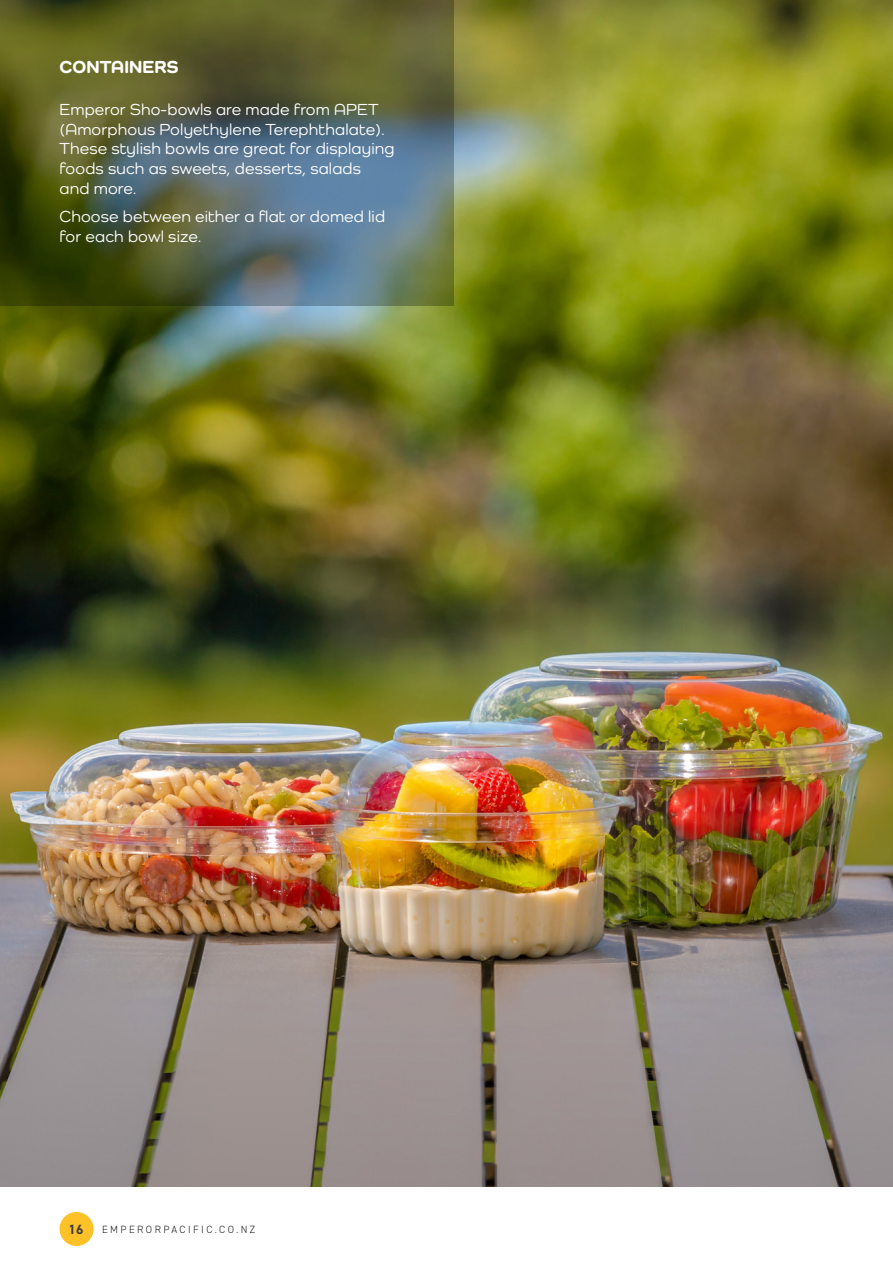
<style>
.page{position:relative;width:893px;height:1263px;background:#fff}
.page>*{position:absolute;margin:0;border:0;box-sizing:border-box;transform-origin:0 0}
.t1{font:800 18px "Como";letter-spacing:.01em;color:#fff}
.body12{font:500 16.5px/19.8px "Como";letter-spacing:.01em;color:#fff}
.t2{font:700 13.5px "DIN2014";color:#3e3e3f}
.t3{font:300 10.5px "DIN2014";letter-spacing:.23em;color:#231f20}
</style>
<div class="page">
<img style="left:0;top:0;width:893px;height:1186px">
<svg style="left:0;top:0;width:454px;height:306px;background:#576348"></svg>
<div style="left:60px;top:1212px;width:34px;height:34px;background:#fec127;border-radius:50%"></div>
<p class="t1" style="left:60px;top:56px;width:120px">CONTAINERS</p>
<p class="body12" style="left:60px;top:99px;width:337px">Emperor Sho-bowls are made from APET (Amorphous Polyethylene Terephthalate).<br>These stylish bowls are great for displaying foods such as sweets, desserts, salads and more.</p>
<p class="body12" style="left:60px;top:206px;width:327px">Choose between either a flat or domed lid for each bowl size.</p>
<p class="t2" style="left:69px;top:1220px;width:16px">16</p>
<p class="t3" style="left:102px;top:1223px;width:155px">EMPERORPACIFIC.CO.NZ</p>
</div>
